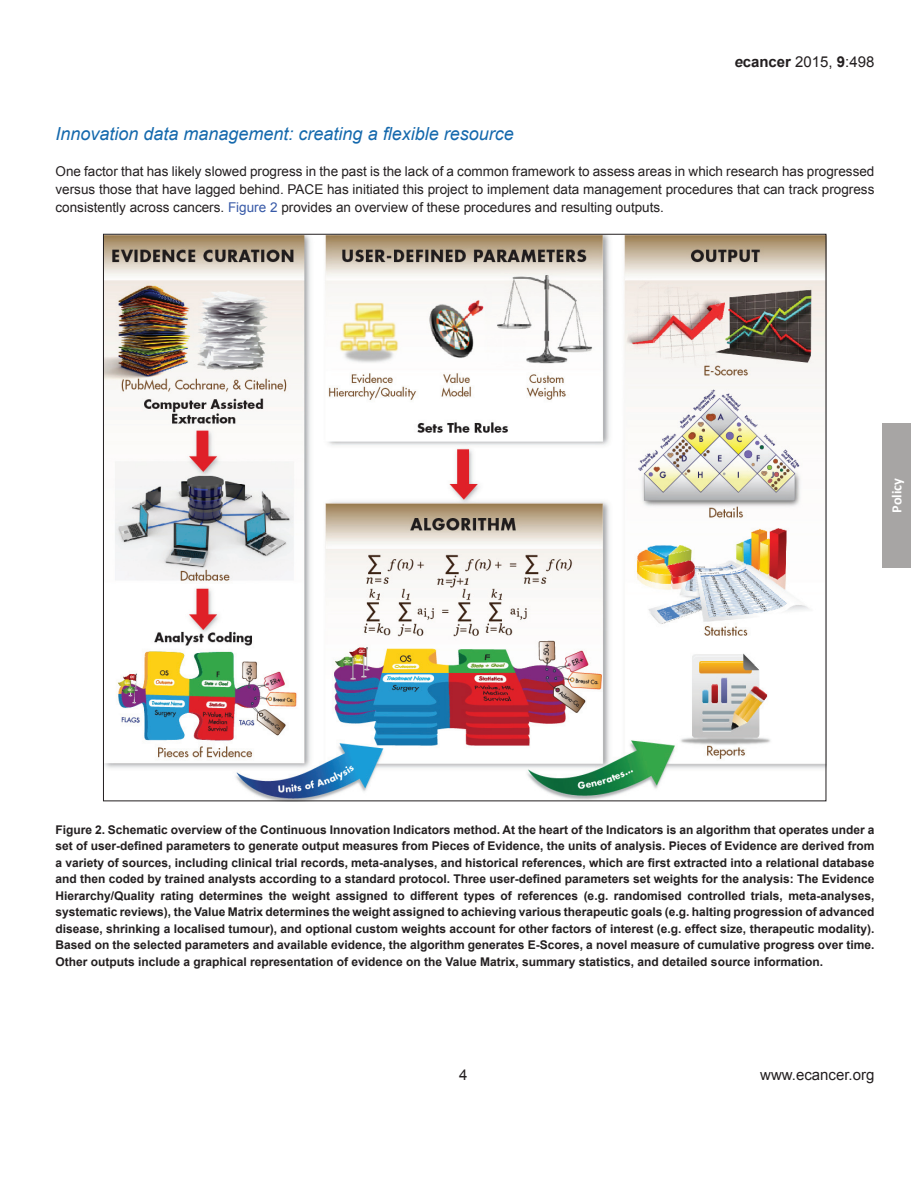
<style>
.page{position:relative;width:918px;height:1186px;background:#fff}
.page>*{position:absolute;margin:0;border:0;box-sizing:border-box;transform-origin:0 0}
.t1{font:italic 18px "Arial";color:#1569ad}
.t2{font:15px "Arial";color:#231f20}
.t3{font:700 14.25px "Calibri";color:#fff}
.t4{font:13.5px/18px "Arial";color:#231f20;text-align:justify}
.t5{font:700 12px/16.5px "Arial";color:#231f20;text-align:justify}
.s1{font-weight:700;font-style:italic}
.s2{font-weight:700}
.s3{color:#3759a7}
</style>
<div class="page">
<div style="left:882px;top:423px;width:29px;height:144px;background:#a7a5a4"></div>
<img style="left:105px;top:236px;width:719px;height:563px">
<p class="t2" style="left:734px;top:52px;width:142px"><span class="s1">e</span><span class="s2">cancer</span> 2015, <span class="s2">9</span>:498</p>
<h1 class="t1" style="left:56px;top:122px;width:460px">Innovation data management: creating a flexible resource</h1>
<p class="t4" style="left:56px;top:162px;width:820px">One factor that has likely slowed progress in the past is the lack of a common framework to assess areas in which research has progressed versus those that have lagged behind. PACE has initiated this project to implement data management procedures that can track progress consistently across cancers. <span class="s3">Figure 2</span> provides an overview of these procedures and resulting outputs.</p>
<p class="t3" style="left:888px;top:513px;width:36px;rotate:-90deg">Policy</p>
<p class="t5" style="left:56px;top:822px;width:821px">Figure 2. Schematic overview of the Continuous Innovation Indicators method. At the heart of the Indicators is an algorithm that operates under a set of user-defined parameters to generate output measures from Pieces of Evidence, the units of analysis. Pieces of Evidence are derived from a variety of sources, including clinical trial records, meta-analyses, and historical references, which are first extracted into a relational database and then coded by trained analysts according to a standard protocol. Three user-defined parameters set weights for the analysis: The Evidence Hierarchy/Quality rating determines the weight assigned to different types of references (e.g. randomised controlled trials, meta-analyses, systematic reviews), the Value Matrix determines the weight assigned to achieving various therapeutic goals (e.g. halting progression of advanced disease, shrinking a localised tumour), and optional custom weights account for other factors of interest (e.g. effect size, therapeutic modality).<br>Based on the selected parameters and available evidence, the algorithm generates E-Scores, a novel measure of cumulative progress over time.<br>Other outputs include a graphical representation of evidence on the Value Matrix, summary statistics, and detailed source information.</p>
<p class="t2" style="left:459px;top:1065px;width:10px">4</p>
<p class="t2" style="left:760px;top:1065px;width:116px">www.ecancer.org</p>
</div>
